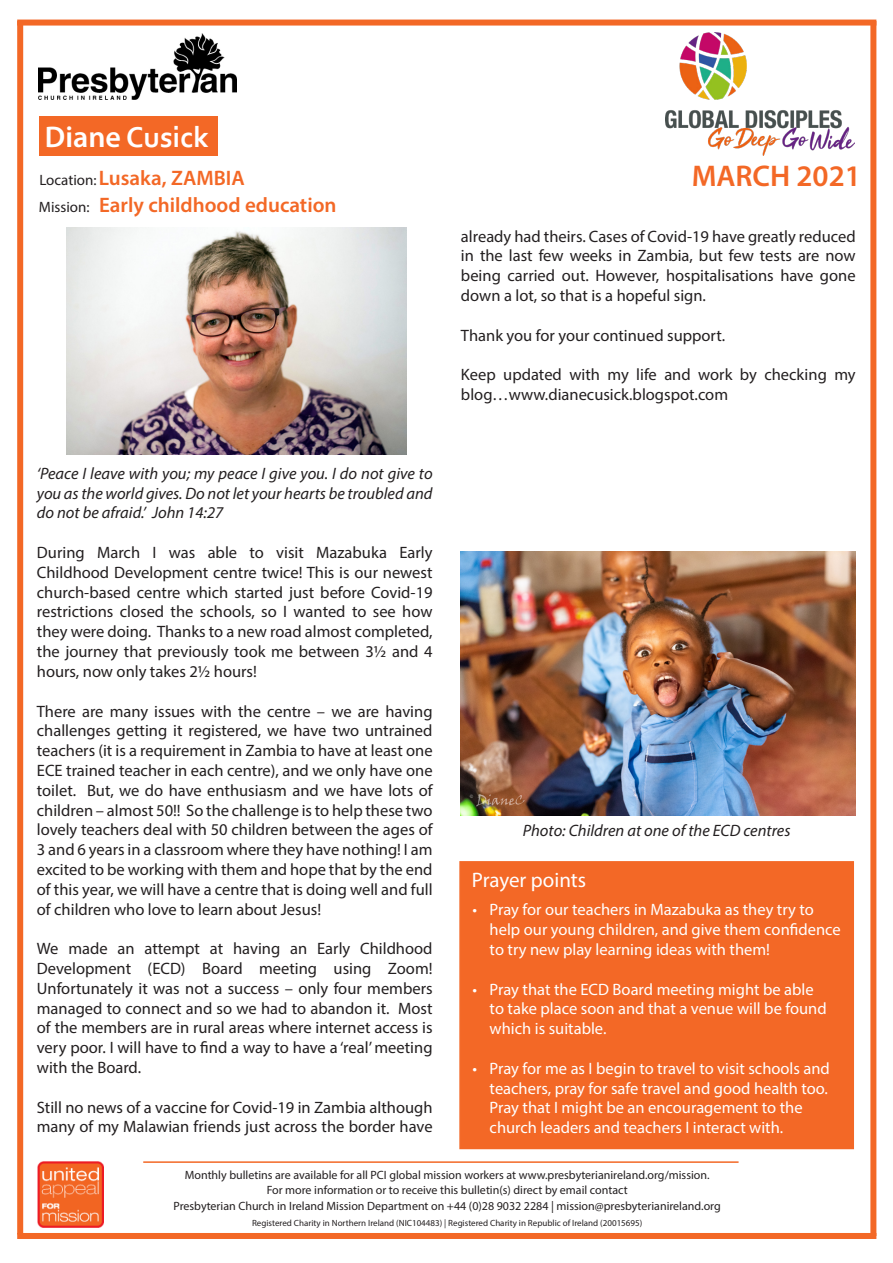
<style>
.page{position:relative;width:893px;height:1263px;background:#fff}
.page>*{position:absolute;margin:0;border:0;box-sizing:border-box;transform-origin:0 0}
.t1{font:700 30px "Corbel";color:#fff}
.t2{font:600 30px "Myriad Pro";color:#f36826}
.t3{font:600 21px "Myriad Pro";color:#f36826}
.t4{font:21px "Myriad Pro";color:#fff}
.t5{font:16.5px/19.8px "Myriad Pro";color:#231f20;text-align:justify}
.t6{font:16.5px/19.8px "Myriad Pro";color:#fff}
.t7{font:italic 16.5px/19.8px "Myriad Pro";color:#231f20;text-align:justify}
.t8{font:12px "Myriad Pro";color:#231f20}
.t9{font:9px "Myriad Pro";color:#231f20}
.s1{font-family:"Myriad Pro";font-weight:600}
.s2{font-weight:400;font-size:15px;color:#231f20}
</style>
<div class="page">
<img style="left:38px;top:1162px;width:65px;height:65px">
<hr style="left:143px;top:1161px;width:596px;height:2px;background:#f36826">
<img style="left:39px;top:33px;width:197px;height:66px">
<div style="left:39px;top:117px;width:179px;height:39px;background:#f36826"></div>
<img style="left:665px;top:33px;width:189px;height:122px">
<div style="left:459px;top:861px;width:395px;height:288px;background:#f36826;border:2px solid #f36826"></div>
<img style="left:67px;top:228px;width:340px;height:226px">
<img style="left:461px;top:552px;width:395px;height:263px">
<div style="left:17px;top:21px;width:6px;height:1213px;background:#f36826"></div>
<div style="left:870px;top:21px;width:6px;height:1215px;background:#f36826"></div>
<div style="left:17px;top:20px;width:859px;height:6px;background:#f36826"></div>
<div style="left:17px;top:1233px;width:859px;height:6px;background:#f36826"></div>
<p class="t1" style="left:45px;top:119px;width:165px"><span class="s1">Diane</span> Cusick</p>
<p class="t3" style="left:39px;top:164px;width:207px"><span class="s2">Location:</span>Lusaka, ZAMBIA</p>
<p class="t3" style="left:39px;top:192px;width:299px"><span class="s2">Mission:</span> Early childhood education</p>
<p class="t7" style="left:37px;top:463px;width:397px">‘Peace I leave with you; my peace I give you. I do not give to you as the world gives. Do not let your hearts be troubled and do not be afraid.’ John 14:27</p>
<p class="t5" style="left:37px;top:542px;width:397px">During March I was able to visit Mazabuka Early Childhood Development centre twice! This is our newest church-based centre which started just before Covid-19 restrictions closed the schools, so I wanted to see how they were doing. Thanks to a new road almost completed, the journey that previously took me between 3½ and 4 hours, now only takes 2½ hours!</p>
<p class="t5" style="left:37px;top:701px;width:397px">There are many issues with the centre – we are having challenges getting it registered, we have two untrained teachers (it is a requirement in Zambia to have at least one ECE trained teacher in each centre), and we only have one toilet. But, we do have enthusiasm and we have lots of children – almost 50!! So the challenge is to help these two lovely teachers deal with 50 children between the ages of 3 and 6 years in a classroom where they have nothing! I am excited to be working with them and hope that by the end of this year, we will have a centre that is doing well and full of children who love to learn about Jesus!</p>
<p class="t5" style="left:37px;top:938px;width:397px">We made an attempt at having an Early Childhood Development (ECD) Board meeting using Zoom!<br>Unfortunately it was not a success – only four members managed to connect and so we had to abandon it. Most of the members are in rural areas where internet access is very poor. I will have to find a way to have a ‘real’ meeting with the Board.</p>
<p class="t5" style="left:37px;top:1097px;width:397px">Still no news of a vaccine for Covid-19 in Zambia although many of my Malawian friends just across the border have</p>
<p class="t2" style="left:692px;top:157px;width:171px">MARCH 2021</p>
<p class="t5" style="left:461px;top:226px;width:396px">already had theirs. Cases of Covid-19 have greatly reduced in the last few weeks in Zambia, but few tests are now being carried out. However, hospitalisations have gone down a lot, so that is a hopeful sign.</p>
<p class="t5" style="left:461px;top:325px;width:266px">Thank you for your continued support.</p>
<p class="t5" style="left:461px;top:365px;width:396px">Keep updated with my life and work by checking my blog…www.dianecusick.blogspot.com</p>
<p class="t7" style="left:523px;top:820px;width:269px">Photo: Children at one of the ECD centres</p>
<p class="t4" style="left:472px;top:867px;width:116px">Prayer points</p>
<p class="t6" style="left:490px;top:900px;width:353px;text-indent:-17px">• Pray for our teachers in Mazabuka as they try to help our young children, and give them confidence to try new play learning ideas with them!</p>
<p class="t6" style="left:490px;top:979px;width:338px;text-indent:-17px">• Pray that the ECD Board meeting might be able to take place soon and that a venue will be found which is suitable.</p>
<p class="t6" style="left:490px;top:1058px;width:342px;text-indent:-17px">• Pray for me as I begin to travel to visit schools and teachers, pray for safe travel and good health too.<br>Pray that I might be an encouragement to the church leaders and teachers I interact with.</p>
<p class="t8" style="left:185px;top:1168px;width:526px">Monthly bulletins are available for all PCI global mission workers at www.presbyterianireland.org/mission.</p>
<p class="t8" style="left:267px;top:1182px;width:362px">For more information or to receive this bulletin(s) direct by email contact</p>
<p class="t8" style="left:174px;top:1198px;width:549px">Presbyterian Church in Ireland Mission Department on +44 (0)28 9032 2284 | mission@presbyterianireland.org</p>
<p class="t9" style="left:252px;top:1217px;width:392px">Registered Charity in Northern Ireland (NIC104483) | Registered Charity in Republic of Ireland (20015695)</p>
</div>
